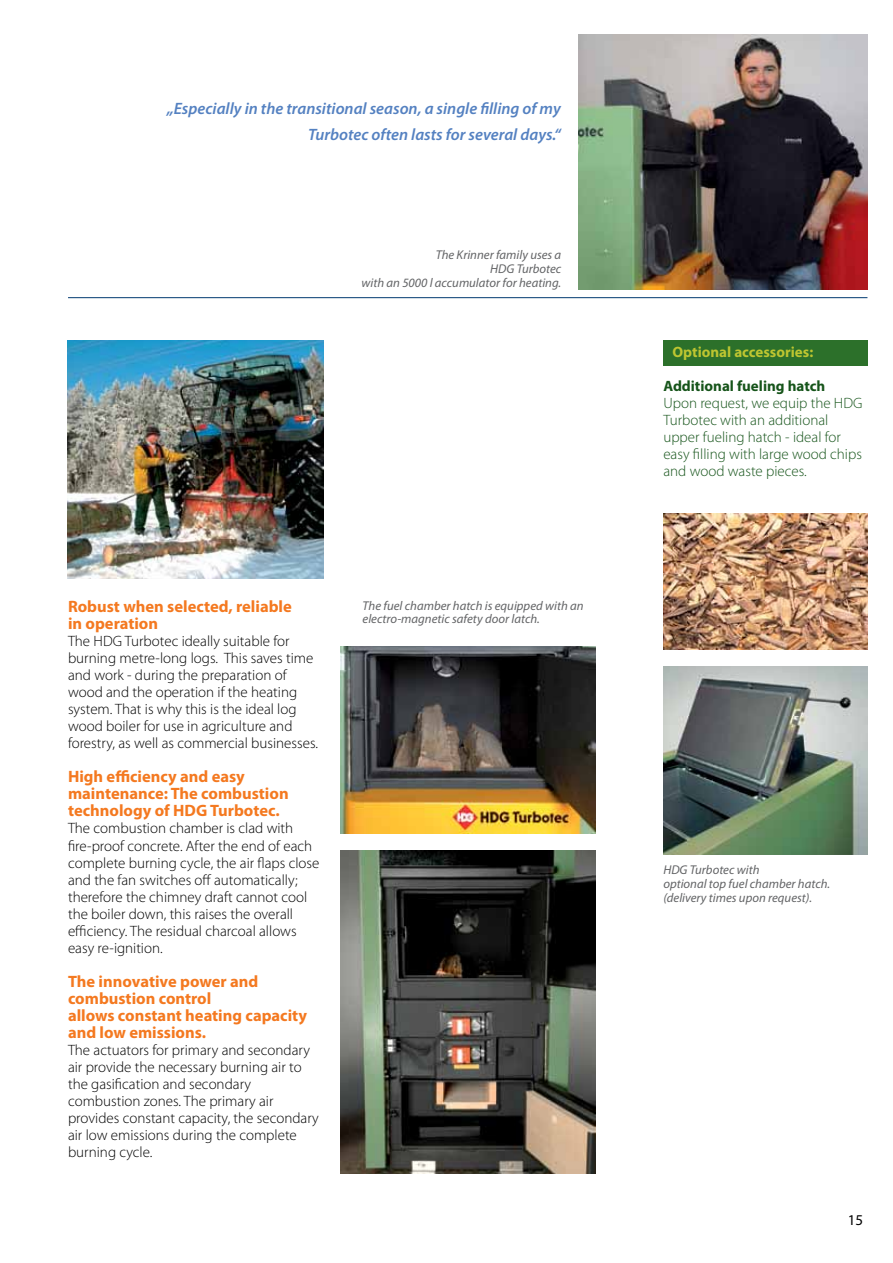
<style>
.page{position:relative;width:893px;height:1263px;background:#fff}
.page>*{position:absolute;margin:0;border:0;box-sizing:border-box;transform-origin:0 0}
.t1{font:700 16.5px/17px "Myriad Pro";color:#f47920}
.t2{font:italic 600 16.5px/25.5px "Myriad Pro";color:#5481c1;text-align:right}
.t3{font:300 15px/17px "Myriad Pro";color:#000}
.t4{font:300 15px/17px "Myriad Pro";color:#16541a}
.t5{font:700 15px "Myriad Pro";color:#16541a}
.t6{font:700 15px "Myriad Pro";color:#bec531}
.t7{font:15px "Myriad Pro";color:#000}
.t8{font:italic 12.75px/13.8px "Myriad Pro";color:#636466}
</style>
<div class="page">
<img style="left:68px;top:340px;width:255px;height:238px">
<img style="left:340px;top:646px;width:255px;height:187px">
<img style="left:340px;top:850px;width:255px;height:324px">
<img style="left:579px;top:34px;width:288px;height:255px">
<hr style="left:68px;top:297px;width:799px;height:1px;background:#003970">
<img style="left:663px;top:666px;width:204px;height:188px">
<div style="left:663px;top:340px;width:204px;height:25px;background:#2c702a"></div>
<img style="left:663px;top:513px;width:204px;height:136px">
<p class="t2" style="left:167px;top:96px;width:395px">„Especially in the transitional season, a single filling of my<br>Turbotec often lasts for several days.“</p>
<p class="t8" style="left:361px;top:248px;width:201px;text-align:right">The Krinner family uses a<br>HDG Turbotec<br>with an 5000 l accumulator for heating.</p>
<p class="t1" style="left:68px;top:598px;width:225px">Robust when selected, reliable in operation</p>
<p class="t3" style="left:68px;top:633px;width:252px">The HDG Turbotec ideally suitable for burning metre-long logs. This saves time and work - during the preparation of wood and the operation if the heating system. That is why this is the ideal log wood boiler for use in agriculture and forestry, as well as commercial businesses.</p>
<p class="t1" style="left:68px;top:768px;width:222px">High efficiency and easy maintenance: The combustion technology of HDG Turbotec.</p>
<p class="t3" style="left:68px;top:820px;width:253px">The combustion chamber is clad with fire-proof concrete. After the end of each complete burning cycle, the air flaps close and the fan switches off automatically; therefore the chimney draft cannot cool the boiler down, this raises the overall efficiency. The residual charcoal allows easy re-ignition.</p>
<p class="t1" style="left:68px;top:972px;width:240px">The innovative power and combustion control<br>allows constant heating capacity and low emissions.</p>
<p class="t3" style="left:68px;top:1041px;width:252px">The actuators for primary and secondary air provide the necessary burning air to the gasification and secondary combustion zones. The primary air provides constant capacity, the secondary air low emissions during the complete burning cycle.</p>
<p class="t8" style="left:363px;top:598px;width:223px">The fuel chamber hatch is equipped with an electro-magnetic safety door latch.</p>
<p class="t6" style="left:672px;top:342px;width:142px">Optional accessories:</p>
<p class="t5" style="left:663px;top:376px;width:163px">Additional fueling hatch</p>
<p class="t4" style="left:663px;top:395px;width:201px">Upon request, we equip the HDG<br>Turbotec with an additional upper fueling hatch - ideal for easy filling with large wood chips and wood waste pieces.</p>
<p class="t8" style="left:663px;top:863px;width:168px">HDG Turbotec with<br>optional top fuel chamber hatch. (delivery times upon request).</p>
<p class="t7" style="left:848px;top:1210px;width:17px">15</p>
</div>
